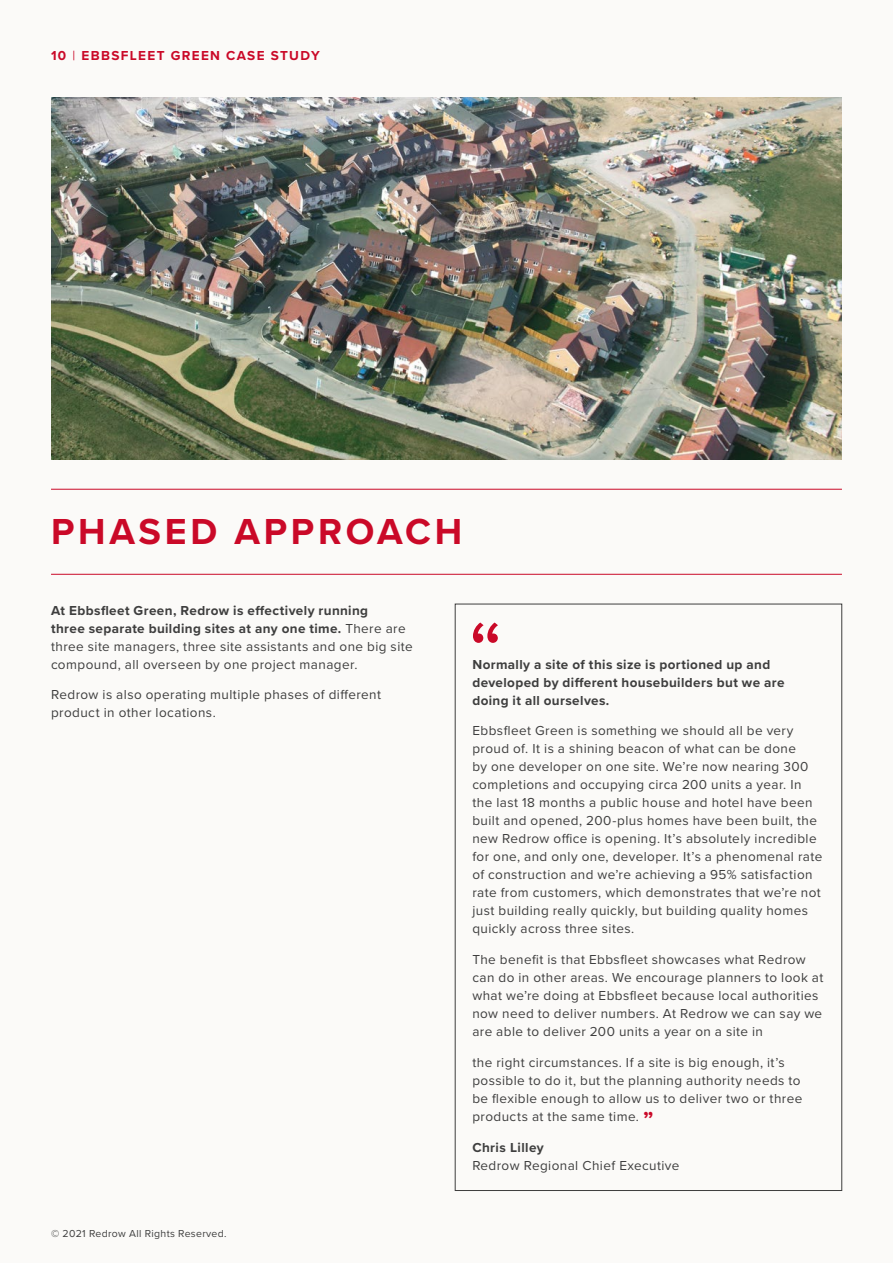
<style>
.page{position:relative;width:893px;height:1263px;background:#fbfaf8}
.page>*{position:absolute;margin:0;border:0;box-sizing:border-box;transform-origin:0 0}
.t1{font:90px "Proxima Nova";color:#ca0928}
.t2{font:700 37.5px "Proxima Nova";letter-spacing:.1em;color:#ca0928}
.t3{font:13.5px/18px "Proxima Nova";letter-spacing:.03em;color:#3e3e3e}
.t4{font:700 13.5px/18px "Proxima Nova";letter-spacing:.03em;color:#3e3e3e}
.t5{font:700 13.5px "Proxima Nova";letter-spacing:.1em;color:#ca0928}
.t6{font:10.5px "Proxima Nova";letter-spacing:.03em;color:#3e3e3e}
.s1{font-weight:400}
.s2{font-weight:700}
.s3{font-weight:700;font-size:22.5px;color:#ca0928}
</style>
<div class="page">
<hr style="left:51px;top:574px;width:791px;height:1px;background:#ca0928">
<hr style="left:51px;top:489px;width:791px;height:1px;background:#ca0928">
<img style="left:51px;top:98px;width:791px;height:361px">
<p class="t5" style="left:51px;top:45px;width:270px">10 <span class="s1">|</span> EBBSFLEET GREEN CASE STUDY</p>
<h2 class="t2" style="left:51px;top:504px;width:413px">PHASED APPROACH</h2>
<p class="t3" style="left:51px;top:600px;width:363px"><span class="s2">At Ebbsfl eet Green, Redrow is effectively running<br>three separate building sites at any one time.</span> There are three site managers, three site assistants and one big site compound, all overseen by one project manager.</p>
<p class="t3" style="left:51px;top:685px;width:332px">Redrow is also operating multiple phases of different product in other locations.</p>
<p class="t6" style="left:51px;top:1226px;width:177px">© 2021 Redrow All Rights Reserved.</p>
<h1 class="t1" style="left:468px;top:586px;width:37px">“</h1>
<p class="t4" style="left:472px;top:655px;width:314px">Normally a site of this size is portioned up and developed by different housebuilders but we are doing it all ourselves.</p>
<p class="t3" style="left:472px;top:721px;width:351px">Ebbsfleet Green is something we should all be very proud of. It is a shining beacon of what can be done<br>by one developer on one site. We’re now nearing 300 completions and occupying circa 200 units a year. In the last 18 months a public house and hotel have been built and opened, 200-plus homes have been built, the new Redrow office is opening. It’s absolutely incredible for one, and only one, developer. It’s a phenomenal rate of construction and we’re achieving a 95% satisfaction rate from customers, which demonstrates that we’re not just building really quickly, but building quality homes quickly across three sites.</p>
<p class="t3" style="left:472px;top:950px;width:353px">The benefit is that Ebbsfl eet showcases what Redrow can do in other areas. We encourage planners to look at what we’re doing at Ebbsfl eet because local authorities now need to deliver numbers. At Redrow we can say we are able to deliver 200 units a year on a site in</p>
<p class="t3" style="left:472px;top:1053px;width:331px">the right circumstances. If a site is big enough, it’s possible to do it, but the planning authority needs to be flexible enough to allow us to deliver two or three products at the same time. <span class="s3">”</span></p>
<p class="t4" style="left:472px;top:1138px;width:73px">Chris Lilley</p>
<p class="t3" style="left:472px;top:1156px;width:209px">Redrow Regional Chief Executive</p>
</div>
